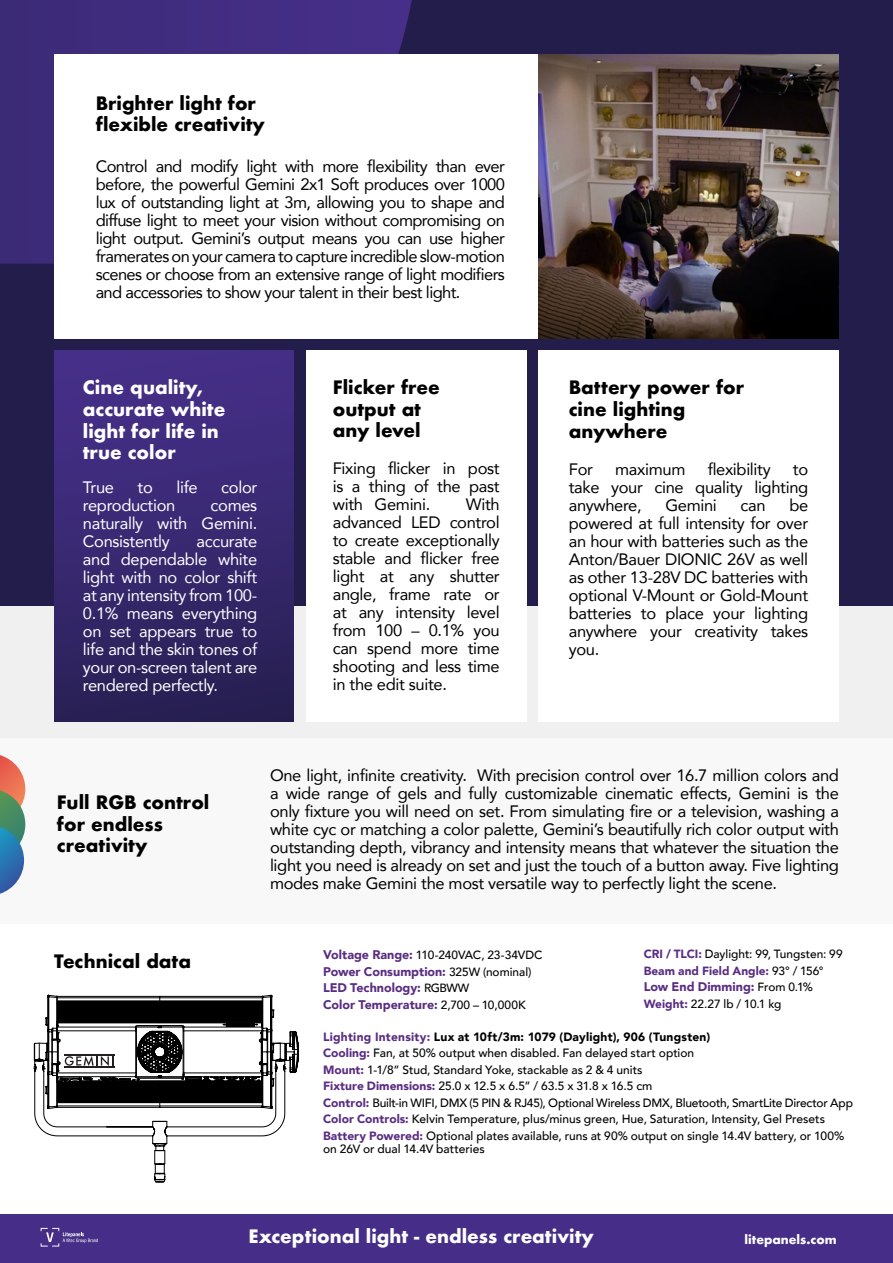
<style>
.page{position:relative;width:893px;height:1263px;background:#fff}
.page>*{position:absolute;margin:0;border:0;box-sizing:border-box;transform-origin:0 0}
.t1{font:700 18px/21.6px "Futura";color:#000}
.t2{font:700 18px/21.6px "Futura";color:#fff}
.t3{font:16.5px/18px "Avenir";letter-spacing:-.02em;color:#000;text-align:justify}
.t4{font:16.5px/18px "Avenir";letter-spacing:-.02em;color:#fff;text-align:justify}
.t5{font:900 12.6px/16.5px "Avenir";color:#5a2d82}
.t6{font:500 12px/16.5px "Avenir";color:#000}
.t7{font:700 12px "Futura";color:#fff}
.t8{font:500 11.85px/16.5px "Avenir";letter-spacing:-.005em;color:#000}
.s1{font-weight:900;color:#5a2d82}
.s2{font-weight:500;font-size:11.85px;color:#000}
.s3{font-weight:900}
.s4{font-weight:900;font-size:12.6px;color:#5a2d82}
</style>
<div class="page">
<div style="left:0;top:266px;width:893px;height:504px;background:#f0f0f0"></div>
<div style="left:0;top:0;width:893px;height:606px;background:#231d4b"></div>
<div style="left:0;top:738px;width:893px;height:185px;background:#f8f8f8"></div>
<svg style="left:0;top:0;width:412px;height:264px;background:#3d2b79"></svg>
<div style="left:54px;top:54px;width:785px;height:284px;background:#fff"></div>
<div style="left:54px;top:351px;width:239px;height:371px;background:linear-gradient(to bottom,#48318d,#2b2259)"></div>
<div style="left:539px;top:351px;width:300px;height:371px;background:#fff"></div>
<div style="left:306px;top:351px;width:220px;height:371px;background:#fff"></div>
<img style="left:539px;top:54px;width:300px;height:284px">
<svg style="left:0;top:755px;width:25px;height:139px"></svg>
<svg style="left:85px;top:0;width:115px;height:692px"></svg>
<svg style="left:200px;top:0;width:27px;height:692px"></svg>
<svg style="left:227px;top:0;width:112px;height:692px"></svg>
<div style="left:0;top:1214px;width:893px;height:49px;background:#462e88"></div>
<svg style="left:34px;top:692px;width:265px;height:555px"></svg>
<p class="t1" style="left:96px;top:92px;width:171px">Brighter light for flexible creativity</p>
<p class="t3" style="left:96px;top:157px;width:411px">Control and modify light with more flexibility than ever before, the powerful Gemini 2x1 Soft produces over 1000 lux of outstanding light at 3m, allowing you to shape and diffuse light to meet your vision without compromising on light output. Gemini’s output means you can use higher framerates on your camera to capture incredible slow-motion scenes or choose from an extensive range of light modifiers and accessories to show your talent in their best light.</p>
<p class="t2" style="left:83px;top:377px;width:144px">Cine quality, accurate white light for life in true color</p>
<p class="t1" style="left:333px;top:376px;width:109px">Flicker free output at any level</p>
<p class="t3" style="left:333px;top:459px;width:168px">Fixing flicker in post is a thing of the past with Gemini.</p>
<p class="t4" style="left:83px;top:478px;width:33px">True</p>
<p class="t4" style="left:138px;top:478px;width:17px">to</p>
<p class="t4" style="left:176px;top:478px;width:23px">life</p>
<p class="t4" style="left:221px;top:478px;width:38px">color</p>
<p class="t4" style="left:83px;top:496px;width:94px">reproduction</p>
<p class="t3" style="left:333px;top:495px;width:168px;text-indent:133px">With advanced LED control to create exceptionally stable and flicker free light at any shutter angle, frame rate or at any intensity level from 100 – 0.1% you can spend more time shooting and less time in the edit suite.</p>
<p class="t4" style="left:83px;top:496px;width:176px;text-indent:128px">comes naturally with Gemini.<br>Consistently</p>
<p class="t4" style="left:83px;top:532px;width:176px;text-indent:114px">accurate and dependable white light with no color shift at any intensity from 100- 0.1% means everything on set appears true to life and the skin tones of your on-screen talent are rendered perfectly.</p>
<p class="t1" style="left:569px;top:377px;width:177px">Battery power for cine lighting anywhere</p>
<p class="t3" style="left:569px;top:460px;width:26px">For</p>
<p class="t3" style="left:615px;top:460px;width:72px">maximum</p>
<p class="t3" style="left:708px;top:460px;width:65px">flexibility</p>
<p class="t3" style="left:569px;top:460px;width:241px;text-indent:224px">to take your cine quality lighting anywhere,</p>
<p class="t3" style="left:569px;top:496px;width:241px;text-indent:220px">be powered at full intensity for over an hour with batteries such as the Anton/Bauer DIONIC 26V as well as other 13-28V DC batteries with optional V-Mount or Gold-Mount batteries to place your lighting anywhere your creativity takes you.</p>
<p class="t3" style="left:665px;top:496px;width:53px">Gemini</p>
<p class="t3" style="left:741px;top:496px;width:27px">can</p>
<p class="t1" style="left:57px;top:791px;width:154px">Full RGB control for endless creativity</p>
<p class="t1" style="left:54px;top:951px;width:139px">Technical data</p>
<p class="t3" style="left:270px;top:766px;width:570px">One light, infinite creativity. With precision control over 16.7 million colors and a wide range of gels and fully customizable cinematic effects, Gemini is the only fixture you will need on set. From simulating fire or a television, washing a white cyc or matching a color palette, Gemini’s beautifully rich color output with outstanding depth, vibrancy and intensity means that whatever the situation the light you need is already on set and just the touch of a button away. Five lighting modes make Gemini the most versatile way to perfectly light the scene.</p>
<p class="t8" style="left:644px;top:945px;width:200px"><span class="s1">CRI / TLCI:</span> Daylight: 99, Tungsten: 99<br><span class="s1">Beam and Field Angle:</span> 93° / 156°</p>
<p class="t5" style="left:644px;top:978px;width:171px">Low End Dimming: <span class="s2">From 0.1%</span></p>
<p class="t8" style="left:644px;top:995px;width:139px"><span class="s1">Weight:</span> 22.27 lb / 10.1 kg</p>
<p class="t6" style="left:323px;top:1027px;width:531px"><span class="s1">Lighting Intensity:</span> <span class="s3">Lux at 10ft/3m: 1079 (Daylight), 906 (Tungsten)<br></span><span class="s1">Cooling:</span> Fan, at 50% output when disabled. Fan delayed start option<br><span class="s1">Mount:</span> 1-1/8” Stud, Standard Yoke, stackable as 2 &amp; 4 units<br><span class="s1">Fixture Dimensions:</span> 25.0 x 12.5 x 6.5” / 63.5 x 31.8 x 16.5 cm<br><span class="s1">Control:</span> Built-in WIFI, DMX (5 PIN &amp; RJ45), Optional Wireless DMX, Bluetooth, SmartLite Director App <span class="s1">Color Controls:</span> Kelvin Temperature, plus/minus green, Hue, Saturation, Intensity, Gel Presets <span class="s1">Battery Powered:</span> Optional plates available, runs at 90% output on single 14.4V battery, or 100%</p>
<p class="t6" style="left:323px;top:1140px;width:163px">on 26V or dual 14.4V batteries</p>
<p class="t8" style="left:323px;top:946px;width:221px"><span class="s4">Voltage Range:</span> 110-240VAC, 23-34VDC</p>
<p class="t5" style="left:323px;top:962px;width:210px">Power Consumption: <span class="s2">325W (nominal)<br></span>LED Technology: <span class="s2">RGBWW<br></span>Color Temperature: <span class="s2">2,700 – 10,000K</span></p>
<p class="t2" style="left:248px;top:1225px;width:347px">Exceptional light - endless creativity</p>
<p class="t7" style="left:744px;top:1231px;width:94px">litepanels.com</p>
</div>
